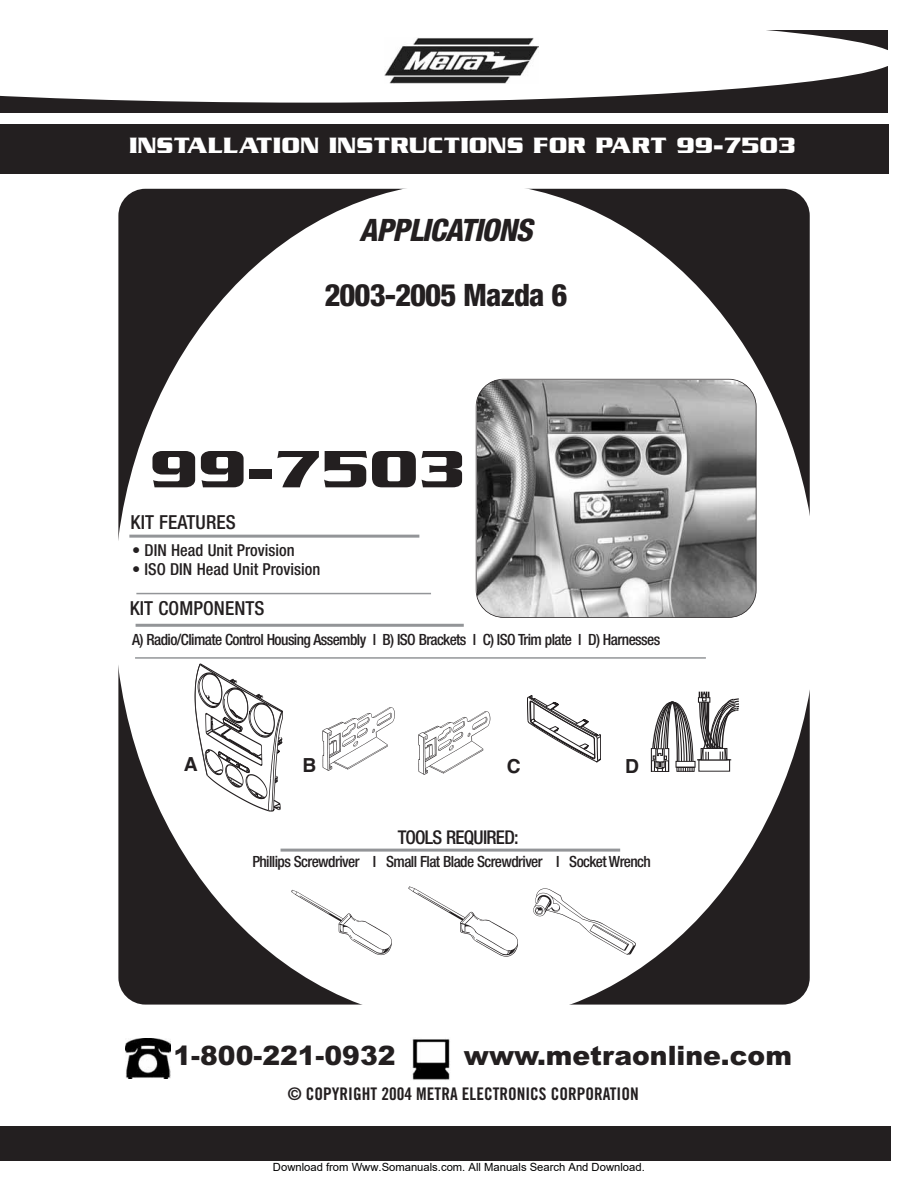
<style>
.page{position:relative;width:918px;height:1188px;background:#fff}
.page>*{position:absolute;margin:0;border:0;box-sizing:border-box;transform-origin:0 0}
.t1{font:700 56.85px "Serpentine ICG";color:#231f20;scale:1.12 1}
.t2{font:800 condensed 30.9px "Helvetica Neue";letter-spacing:-.03em;color:#231f20}
.t3{font:italic 800 condensed 30.9px "Helvetica Neue";letter-spacing:-.03em;color:#231f20}
.t4{font:900 26.7px "Arial";color:#231f20}
.t5{font:700 24px "Serpentine ICG";color:#fff}
.t6{font:500 condensed 19.35px "Helvetica Neue";letter-spacing:.005em;color:#231f20}
.t7{font:700 19.35px "Helvetica";color:#231f20}
.t8{font:500 condensed 19.05px "Helvetica Neue";letter-spacing:-.04em;color:#231f20}
.t9{font:17.4px "Trade Gothic Bold Cond Twenty";color:#231f20}
.t10{font:500 condensed 16.5px "Helvetica Neue";color:#231f20}
.t11{font:500 condensed 15.45px "Helvetica Neue";letter-spacing:-.04em;color:#231f20}
.t12{font:11.25px "Arial";color:#000}
</style>
<div class="page">
<div style="left:0;top:31px;width:888px;height:82px;background:#231f20"></div>
<svg style="left:0;top:30px;width:888px;height:73px;background:#e1e1e1"></svg>
<div style="left:369px;top:27px;width:189px;height:59px;background:#fff"></div>
<img style="left:384px;top:38px;width:155px;height:45px">
<div style="left:0;top:124px;width:888px;height:49px;background:#231f20"></div>
<div style="left:0;top:1126px;width:891px;height:35px;background:#231f20"></div>
<div style="left:118px;top:189px;width:692px;height:816px;background:#231f20;border-radius:27px"></div>
<div style="left:114px;top:182px;width:703px;height:841px;background:#fff;border-radius:50%"></div>
<img style="left:412px;top:1039px;width:38px;height:41px">
<img style="left:125px;top:1038px;width:45px;height:41px">
<hr style="left:129px;top:535px;width:290px;height:3px;background:#939598">
<hr style="left:136px;top:593px;width:295px;height:1px;background:#939598">
<hr style="left:136px;top:624px;width:328px;height:3px;background:#939598">
<hr style="left:135px;top:657px;width:571px;height:2px;background:#939598">
<hr style="left:281px;top:849px;width:339px;height:3px;background:#939598">
<svg style="left:195px;top:664px;width:88px;height:147px"></svg>
<img style="left:477px;top:380px;width:277px;height:237px">
<div style="left:476px;top:379px;width:281px;height:239px;border:2px solid #231f20;border-radius:28px"></div>
<img style="left:291px;top:889px;width:101px;height:67px">
<img style="left:408px;top:886px;width:110px;height:71px">
<img style="left:533px;top:888px;width:103px;height:67px">
<img style="left:322px;top:707px;width:73px;height:64px">
<svg style="left:527px;top:695px;width:74px;height:68px"></svg>
<img style="left:418px;top:711px;width:73px;height:64px">
<svg style="left:651px;top:692px;width:88px;height:80px"></svg>
<h3 class="t5" style="left:129px;top:130px;width:668px">INSTALLATION INSTRUCTIONS FOR PART 99-7503</h3>
<h2 class="t3" style="left:360px;top:219px;width:174px">APPLICATIONS</h2>
<h2 class="t2" style="left:325px;top:284px;width:244px">2003-2005 Mazda 6</h2>
<h1 class="t1" style="left:150px;top:434px;width:283px">99-7503</h1>
<p class="t6" style="left:131px;top:515px;width:107px">KIT FEATURES</p>
<p class="t10" style="left:132px;top:544px;width:164px">• DIN Head Unit Provision</p>
<p class="t10" style="left:132px;top:564px;width:190px">• ISO DIN Head Unit Provision</p>
<p class="t6" style="left:130px;top:601px;width:136px">KIT COMPONENTS</p>
<p class="t11" style="left:132px;top:634px;width:530px">A) Radio/Climate Control Housing Assembly l B) ISO Brackets l C) ISO Trim plate l D) Harnesses</p>
<p class="t7" style="left:184px;top:753px;width:15px">A</p>
<p class="t7" style="left:302px;top:754px;width:15px">B</p>
<p class="t7" style="left:507px;top:755px;width:15px">C</p>
<p class="t7" style="left:625px;top:755px;width:15px">D</p>
<p class="t8" style="left:398px;top:831px;width:122px">TOOLS REQUIRED:</p>
<p class="t11" style="left:252px;top:856px;width:400px">Phillips Screwdriver I Small Flat Blade Screwdriver I Socket Wrench</p>
<h3 class="t4" style="left:174px;top:1040px;width:223px">1-800-221-0932</h3>
<h3 class="t4" style="left:464px;top:1040px;width:330px">www.metraonline.com</h3>
<p class="t9" style="left:288px;top:1087px;width:352px">© COPYRIGHT 2004 METRA ELECTRONICS CORPORATION</p>
<p class="t12" style="left:273px;top:1160px;width:373px">Download from Www.Somanuals.com. All Manuals Search And Download.</p>
</div>
